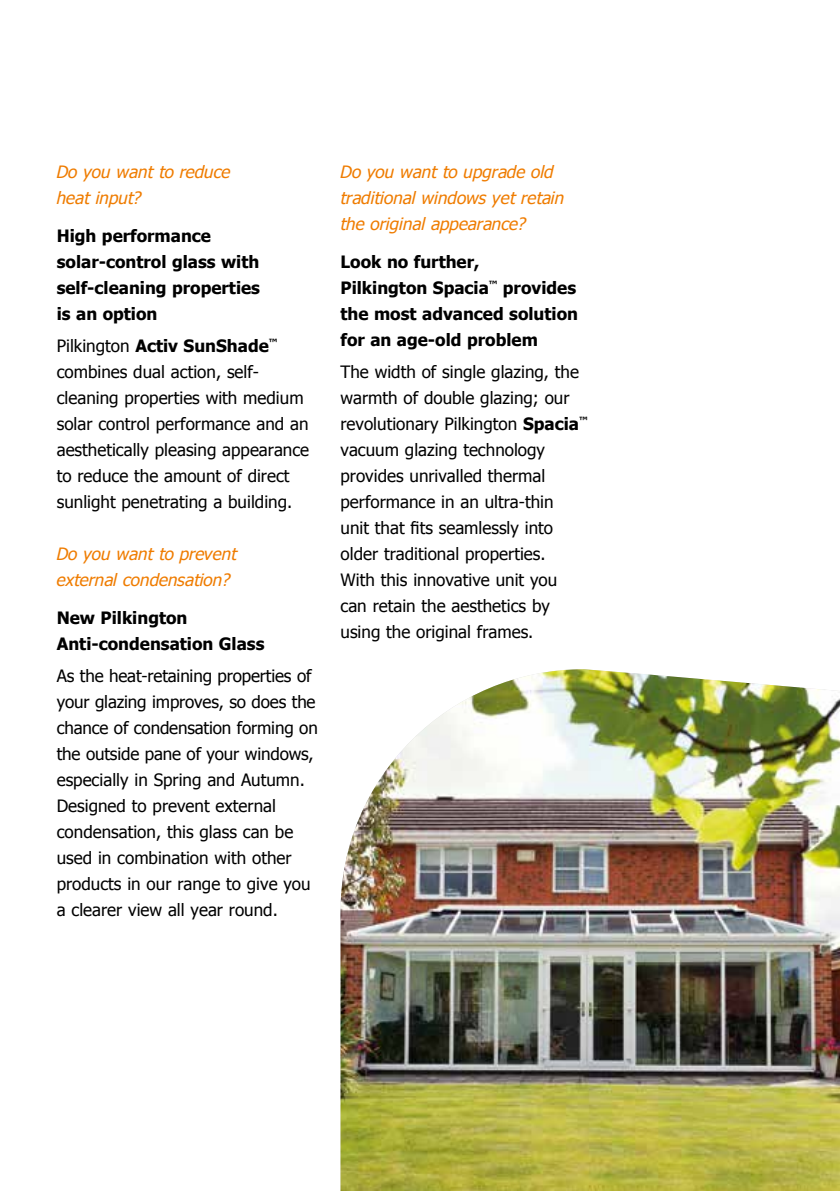
<style>
.page{position:relative;width:840px;height:1191px;background:#fff}
.page>*{position:absolute;margin:0;border:0;box-sizing:border-box;transform-origin:0 0}
.t1{font:17px/26px "Tahoma";color:#000}
.t2{font:700 17px/26px "Tahoma";color:#000}
.t3{font:italic 17px/26px "Tahoma";color:#ef7c00}
.s1{font-weight:700}
</style>
<div class="page">
<img style="left:340px;top:669px;width:499px;height:522px">
<p class="t3" style="left:57px;top:158px;width:175px">Do you want to reduce heat input?</p>
<p class="t2" style="left:57px;top:222px;width:205px">High performance solar-control glass with self-cleaning properties is an option</p>
<p class="t1" style="left:57px;top:332px;width:254px">Pilkington <span class="s1">Activ SunShade</span><sup>™ </sup>combines dual action, self&shy;cleaning properties with medium solar control performance and an aesthetically pleasing appearance to reduce the amount of direct sunlight penetrating a building.</p>
<p class="t3" style="left:57px;top:540px;width:181px">Do you want to prevent external condensation?</p>
<p class="t2" style="left:57px;top:603px;width:209px">New Pilkington<br>Anti-condensation Glass</p>
<p class="t1" style="left:57px;top:661px;width:262px">As the heat-retaining properties of your glazing improves, so does the chance of condensation forming on the outside pane of your windows, especially in Spring and Autumn.<br>Designed to prevent external condensation, this glass can be used in combination with other products in our range to give you a clearer view all year round.</p>
<p class="t3" style="left:340px;top:158px;width:225px">Do you want to upgrade old traditional windows yet retain the original appearance?</p>
<p class="t2" style="left:340px;top:248px;width:239px">Look no further,<br>Pilkington Spacia<sup>™</sup> provides the most advanced solution for an age-old problem</p>
<p class="t1" style="left:340px;top:358px;width:248px">The width of single glazing, the warmth of double glazing; our revolutionary Pilkington <span class="s1">Spacia</span><sup>™ </sup>vacuum glazing technology provides unrivalled thermal performance in an ultra-thin<br>unit that fits seamlessly into older traditional properties.<br>With this innovative unit you can retain the aesthetics by using the original frames.</p>
</div>
